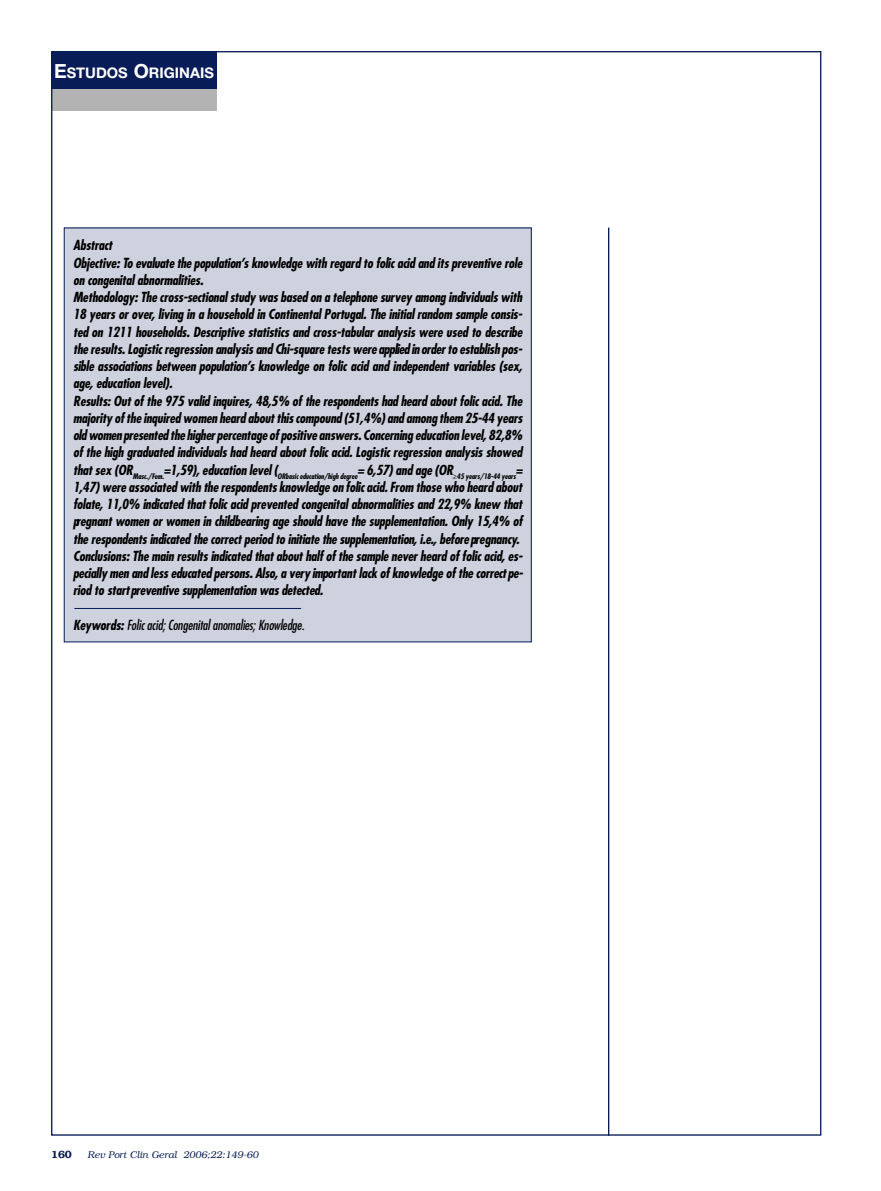
<style>
.page{position:relative;width:881px;height:1191px;background:#fff}
.page>*{position:absolute;margin:0;border:0;box-sizing:border-box;transform-origin:0 0}
.t1{font:700 14.7px "Helvetica Neue";color:#fff}
.t2{font:italic 700 condensed 13.5px/17.2px "Futura";letter-spacing:-.02em;color:#000}
.t3{font:italic condensed 13.5px "Futura";letter-spacing:-.01em;color:#000}
.t4{font:600 10.5px "Bookman";color:#081d58}
.t5{font:italic 300 9.75px "Bookman";color:#081d58}
.t6{font:italic 700 condensed 7.35px "Futura";letter-spacing:-.015em;color:#000}
.s1{font-size:19.5px}
.s2{font-weight:700}
</style>
<div class="page">
<div style="left:51px;top:51px;width:166px;height:39px;background:#081d58"></div>
<div style="left:51px;top:89px;width:166px;height:22px;background:#b3b3b3"></div>
<hr style="left:607px;top:227px;width:2px;height:908px;background:#081d58">
<div style="left:64px;top:228px;width:467px;height:414px;background:#ced2de"></div>
<hr style="left:74px;top:608px;width:227px;height:1px;background:#081d58">
<p class="t1" style="left:54px;top:67px;width:161px"><span class="s1">E</span>STUDOS <span class="s1">O</span>RIGINAIS</p>
<p class="t2" style="left:73px;top:238px;width:451px">Abstract<br>Objective: To evaluate the population’s knowledge with regard to folic acid and its preventive role on congenital abnormalities.<br>Methodology: The cross-sectional study was based on a telephone survey among individuals with 18 years or over, living in a household in Continental Portugal. The initial random sample consis&shy;ted on 1211 households. Descriptive statistics and cross-tabular analysis were used to describe the results. Logistic regression analysis and Chi-square tests were applied in order to establish pos&shy;sible associations between population’s knowledge on folic acid and independent variables (sex, age, education level).<br>Results: Out of the 975 valid inquires, 48,5% of the respondents had heard about folic acid. The majority of the inquired women heard about this compound (51,4%) and among them 25-44 years old women presented the higher percentage of positive answers. Concerning education level, 82,8% of the high graduated individuals had heard about folic acid. Logistic regression analysis showed</p>
<p class="t6" style="left:73px;top:473px;width:450px"><sup>that</sup> <sup>sex</sup> <sup>(OR</sup>Masc./Fem.<sup>=1,59),</sup> <sup>education</sup> <sup>level</sup> <sup>(</sup>ORbasic education/high degree<sup>=</sup> <sup>6,57)</sup> <sup>and</sup> <sup>age</sup> <sup>(OR</sup>≥45 years/18-44 years<sup>=</sup></p>
<p class="t2" style="left:73px;top:479px;width:451px">1,47) were associated with the respondents knowledge on folic acid. From those who heard about folate, 11,0% indicated that folic acid prevented congenital abnormalities and 22,9% knew that pregnant women or women in childbearing age should have the supplementation. Only 15,4% of the respondents indicated the correct period to initiate the supplementation, i.e., before pregnancy.<br>Conclusions: The main results indicated that about half of the sample never heard of folic acid, es&shy;pecially men and less educated persons. Also, a very important lack of knowledge of the correct pe&shy;riod to start preventive supplementation was detected.</p>
<p class="t3" style="left:73px;top:619px;width:233px"><span class="s2">Keywords:</span> Folic acid; Congenital anomalies; Knowledge.</p>
<p class="t4" style="left:51px;top:1148px;width:22px">160</p>
<p class="t5" style="left:88px;top:1149px;width:172px">Rev Port Clin Geral 2006;22:149-60</p>
</div>
